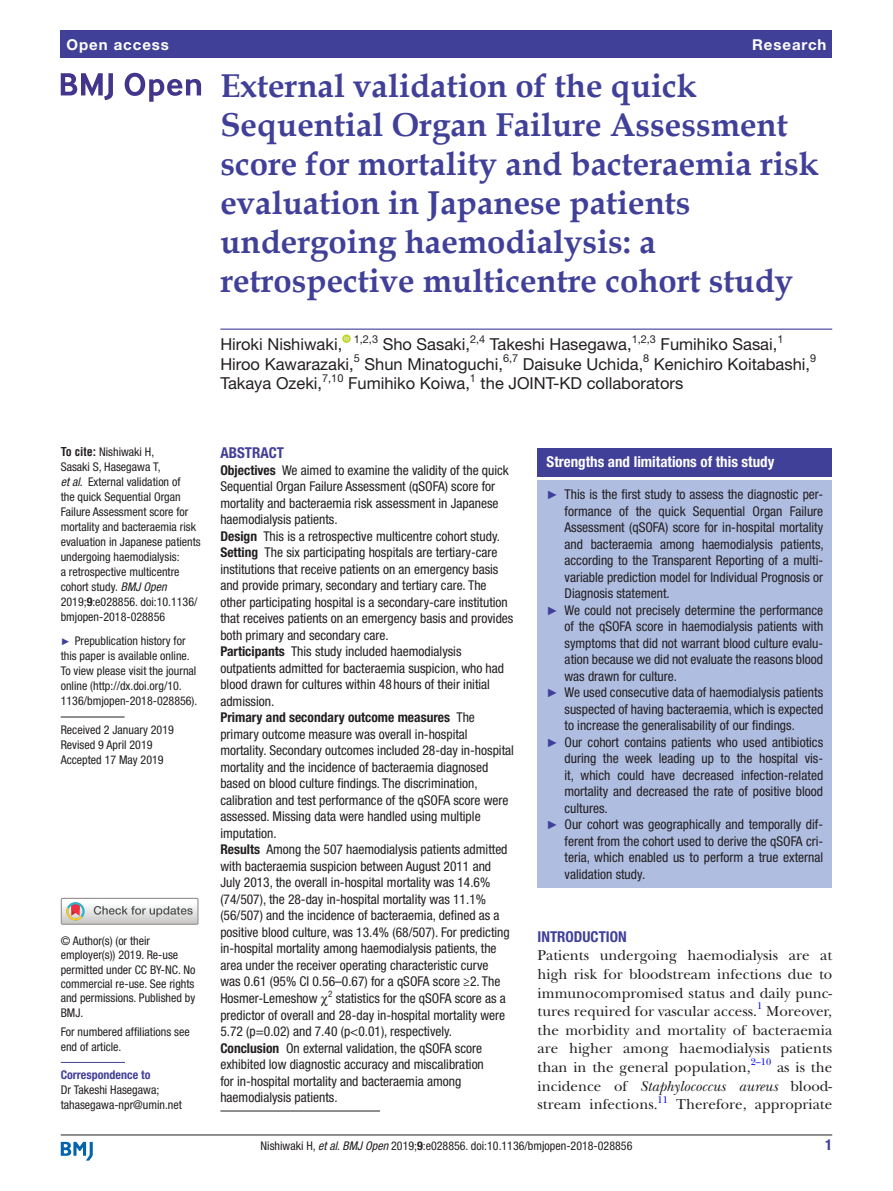
<style>
.page{position:relative;width:893px;height:1191px;background:#fff}
.page>*{position:absolute;margin:0;border:0;box-sizing:border-box;transform-origin:0 0}
.t1{font:700 33px/39px "Book Antiqua";color:#414099}
.t2{font:16.5px "Helvetica Neue LT Std";color:#231f20}
.t3{font:15px/18.6px "New Baskerville";color:#231f20;text-align:justify}
.t4{font:700 condensed 15px "Helvetica Neue LT Std";color:#fff}
.t5{font:700 condensed 15px "Helvetica Neue LT Std";color:#414099}
.t6{font:700 15px "Helvetica Neue LT Std";letter-spacing:.065em;color:#fff}
.t7{font:condensed 13.5px/16.5px "Helvetica Neue LT Std";color:#231f20}
.t8{font:condensed 12px/15px "Helvetica Neue LT Std";color:#231f20}
.t9{font:700 condensed 12px "Helvetica Neue LT Std";color:#414099}
.t10{font:10.95px "Helvetica Neue LT Std";color:#231f20}
.t11{font:9.9px "New Baskerville";color:#00f}
.s1{font-family:"Helvetica LT Std";font-weight:700}
.s2{font-style:italic}
.s3{font-weight:700}
.s4{font-family:"Arial";font-stretch:normal;font-size:9.75px;color:#414099}
.s5{font-family:"Arial";font-stretch:normal;font-size:12px;color:#414099}
</style>
<div class="page">
<hr style="left:61px;top:1134px;width:771px;height:1px;background:#231f20">
<svg style="left:61px;top:1141px;width:32px;height:19px"></svg>
<div style="left:61px;top:31px;width:771px;height:27px;background:#414099"></div>
<hr style="left:220px;top:328px;width:612px;height:2px;background:#414099">
<svg style="left:342px;top:334px;width:9px;height:9px"></svg>
<hr style="left:61px;top:716px;width:64px;height:1px;background:#231f20">
<hr style="left:61px;top:1062px;width:64px;height:1px;background:#414099">
<svg style="left:61px;top:73px;width:52px;height:27px"></svg>
<svg style="left:125px;top:73px;width:76px;height:29px"></svg>
<div style="left:61px;top:897px;width:138px;height:27px;border:1px solid #969090"></div>
<svg style="left:61px;top:898px;width:137px;height:26px"></svg>
<hr style="left:220px;top:1110px;width:160px;height:1px;background:#231f20">
<div style="left:538px;top:448px;width:294px;height:28px;background:#414099"></div>
<div style="left:538px;top:480px;width:294px;height:407px;background:#afbde1"></div>
<p class="t6" style="left:66px;top:35px;width:104px">Open access</p>
<p class="t6" style="left:752px;top:35px;width:76px">Research</p>
<h1 class="t1" style="left:220px;top:66px;width:600px">External validation of the quick Sequential Organ Failure Assessment score for mortality and bacteraemia risk evaluation in Japanese patients undergoing haemodialysis: a retrospective multicentre cohort study</h1>
<p class="t2" style="left:220px;top:335px;width:123px">Hiroki Nishiwaki,</p>
<p class="t10" style="left:354px;top:332px;width:26px">1,2,3</p>
<p class="t2" style="left:383px;top:335px;width:89px">Sho Sasaki,</p>
<p class="t10" style="left:470px;top:332px;width:17px">2,4</p>
<p class="t2" style="left:490px;top:335px;width:143px">Takeshi Hasegawa,</p>
<p class="t10" style="left:632px;top:332px;width:26px">1,2,3</p>
<p class="t2" style="left:661px;top:335px;width:118px">Fumihiko Sasai,</p>
<p class="t10" style="left:777px;top:332px;width:8px">1</p>
<p class="t2" style="left:220px;top:354px;width:135px">Hiroo Kawarazaki,</p>
<p class="t10" style="left:354px;top:352px;width:8px">5</p>
<p class="t2" style="left:365px;top:354px;width:140px">Shun Minatoguchi,</p>
<p class="t10" style="left:503px;top:352px;width:17px">6,7</p>
<p class="t2" style="left:523px;top:354px;width:122px">Daisuke Uchida,</p>
<p class="t10" style="left:643px;top:352px;width:8px">8</p>
<p class="t2" style="left:654px;top:354px;width:158px">Kenichiro Koitabashi,</p>
<p class="t10" style="left:810px;top:352px;width:8px">9</p>
<p class="t2" style="left:220px;top:374px;width:103px">Takaya Ozeki,</p>
<p class="t10" style="left:322px;top:371px;width:23px">7,10</p>
<p class="t2" style="left:348px;top:374px;width:123px">Fumihiko Koiwa,</p>
<p class="t10" style="left:470px;top:371px;width:8px">1</p>
<p class="t2" style="left:481px;top:374px;width:204px">the JOINT-KD collaborators</p>
<p class="t8" style="left:61px;top:444px;width:142px"><span class="s1">To cite:</span> Nishiwaki H,<br>Sasaki S, Hasegawa T,<br><span class="s2">et al</span>. External validation of<br>the quick Sequential Organ<br>Failure Assessment score for mortality and bacteraemia risk evaluation in Japanese patients undergoing haemodialysis:<br>a retrospective multicentre cohort study. <span class="s2">BMJ Open<br></span>2019;<span class="s3">9</span>:e028856. doi:10.1136/ bmjopen-2018-028856</p>
<p class="t8" style="left:61px;top:633px;width:138px"><span class="s4">►</span> Prepublication history for this paper is available online.<br>To view please visit the journal online (http://dx.doi.org/10.<br>1136/bmjopen-2018-028856).</p>
<p class="t8" style="left:61px;top:722px;width:115px">Received 2 January 2019<br>Revised 9 April 2019<br>Accepted 17 May 2019</p>
<p class="t8" style="left:61px;top:933px;width:136px;line-height:14.4px">© Author(s) (or their employer(s)) 2019. Re-use permitted under CC BY-NC. No commercial re-use. See rights and permissions. Published by<br>BMJ.</p>
<p class="t8" style="left:61px;top:1024px;width:130px">For numbered affiliations see end of article.</p>
<p class="t9" style="left:61px;top:1067px;width:91px">Correspondence to</p>
<p class="t8" style="left:61px;top:1082px;width:123px">Dr Takeshi Hasegawa; tahasegawa-npr@umin.net</p>
<p class="t5" style="left:220px;top:444px;width:65px">Abstract</p>
<p class="t7" style="left:220px;top:462px;width:295px"><span class="s3">Objectives</span> We aimed to examine the validity of the quick Sequential Organ Failure Assessment (qSOFA) score for mortality and bacteraemia risk assessment in Japanese haemodialysis patients.<br><span class="s3">Design</span> This is a retrospective multicentre cohort study.<br><span class="s3">Setting</span> The six participating hospitals are tertiary-care institutions that receive patients on an emergency basis and provide primary, secondary and tertiary care. The other participating hospital is a secondary-care institution that receives patients on an emergency basis and provides both primary and secondary care.<br><span class="s3">Participants</span> This study included haemodialysis outpatients admitted for bacteraemia suspicion, who had blood drawn for cultures within 48 hours of their initial admission.<br><span class="s3">Primary and secondary outcome measures</span> The primary outcome measure was overall in-hospital mortality. Secondary outcomes included 28-day in-hospital mortality and the incidence of bacteraemia diagnosed based on blood culture findings. The discrimination, calibration and test performance of the qSOFA score were assessed. Missing data were handled using multiple imputation.<br><span class="s3">Results</span> Among the 507 haemodialysis patients admitted with bacteraemia suspicion between August 2011 and July 2013, the overall in-hospital mortality was 14.6% (74/507), the 28-day in-hospital mortality was 11.1% (56/507) and the incidence of bacteraemia, defined as a positive blood culture, was 13.4% (68/507). For predicting in-hospital mortality among haemodialysis patients, the area under the receiver operating characteristic curve<br>was 0.61 (95% CI 0.56–0.67) for a qSOFA score ≥2. The Hosmer-Lemeshow <sup>2</sup> statistics for the qSOFA score as a predictor of overall and 28-day in-hospital mortality were 5.72 (p=0.02) and 7.40 (p&lt;0.01), respectively.<br><span class="s3">Conclusion</span> On external validation, the qSOFA score exhibited low diagnostic accuracy and miscalibration<br>for in-hospital mortality and bacteraemia among haemodialysis patients.</p>
<p class="t4" style="left:547px;top:453px;width:229px">Strengths and limitations of this study</p>
<p class="t7" style="left:547px;top:486px;width:278px"><span class="s5">►</span> This is the first study to assess the diagnostic per-</p>
<p class="t7" style="left:565px;top:502px;width:260px">formance of the quick Sequential Organ Failure</p>
<p class="t7" style="left:565px;top:519px;width:260px">Assessment (qSOFA) score for in-hospital mortality</p>
<p class="t7" style="left:565px;top:535px;width:261px">and bacteraemia among haemodialysis patients,</p>
<p class="t7" style="left:565px;top:552px;width:260px">according to the Transparent Reporting of a multi-</p>
<p class="t7" style="left:565px;top:568px;width:260px">variable prediction model for Individual Prognosis or</p>
<p class="t7" style="left:565px;top:585px;width:107px">Diagnosis statement.</p>
<p class="t7" style="left:547px;top:601px;width:278px"><span class="s5">►</span> We could not precisely determine the performance</p>
<p class="t7" style="left:565px;top:618px;width:260px">of the qSOFA score in haemodialysis patients with</p>
<p class="t7" style="left:565px;top:634px;width:260px">symptoms that did not warrant blood culture evalu-</p>
<p class="t7" style="left:565px;top:651px;width:260px">ation because we did not evaluate the reasons blood</p>
<p class="t7" style="left:565px;top:667px;width:114px">was drawn for culture.</p>
<p class="t7" style="left:547px;top:684px;width:278px"><span class="s5">►</span> We used consecutive data of haemodialysis patients</p>
<p class="t7" style="left:565px;top:700px;width:260px">suspected of having bacteraemia, which is expected</p>
<p class="t7" style="left:565px;top:717px;width:232px">to increase the generalisability of our findings.</p>
<p class="t7" style="left:547px;top:733px;width:278px"><span class="s5">►</span> Our cohort contains patients who used antibiotics</p>
<p class="t7" style="left:565px;top:750px;width:260px">during the week leading up to the hospital vis-</p>
<p class="t7" style="left:565px;top:766px;width:260px">it, which could have decreased infection-related</p>
<p class="t7" style="left:565px;top:783px;width:260px">mortality and decreased the rate of positive blood</p>
<p class="t7" style="left:565px;top:799px;width:45px">cultures.</p>
<p class="t7" style="left:547px;top:816px;width:278px"><span class="s5">►</span> Our cohort was geographically and temporally dif-</p>
<p class="t7" style="left:565px;top:832px;width:260px">ferent from the cohort used to derive the qSOFA cri-</p>
<p class="t7" style="left:565px;top:849px;width:260px">teria, which enabled us to perform a true external</p>
<p class="t7" style="left:565px;top:865px;width:82px">validation study.</p>
<p class="t5" style="left:538px;top:927px;width:91px">Introduction</p>
<p class="t3" style="left:538px;top:946px;width:296px">Patients undergoing haemodialysis are at high risk for bloodstream infections due to immunocompromised status and daily punc&shy;tures required for vascular access.</p>
<p class="t11" style="left:757px;top:1000px;width:7px">1</p>
<p class="t3" style="left:538px;top:1002px;width:296px;text-indent:229px">Moreover, the morbidity and mortality of bacteraemia are higher among haemodialysis patients than in the general population,</p>
<p class="t11" style="left:751px;top:1056px;width:22px">2–10</p>
<p class="t3" style="left:538px;top:1058px;width:296px;text-indent:239px">as is the incidence of <span class="s2">Staphylococcus aureus</span> blood&shy;stream infections.<sup>11</sup></p>
<p class="t3" style="left:676px;top:1095px;width:158px">Therefore, appropriate</p>
<p class="t8" style="left:261px;top:1137px;width:373px">Nishiwaki H, <span class="s2">et al</span>. <span class="s2">BMJ Open</span> 2019;<span class="s3">9</span>:e028856. doi:10.1136/bmjopen-2018-028856</p>
<p class="t5" style="left:825px;top:1135px;width:9px">1</p>
</div>
